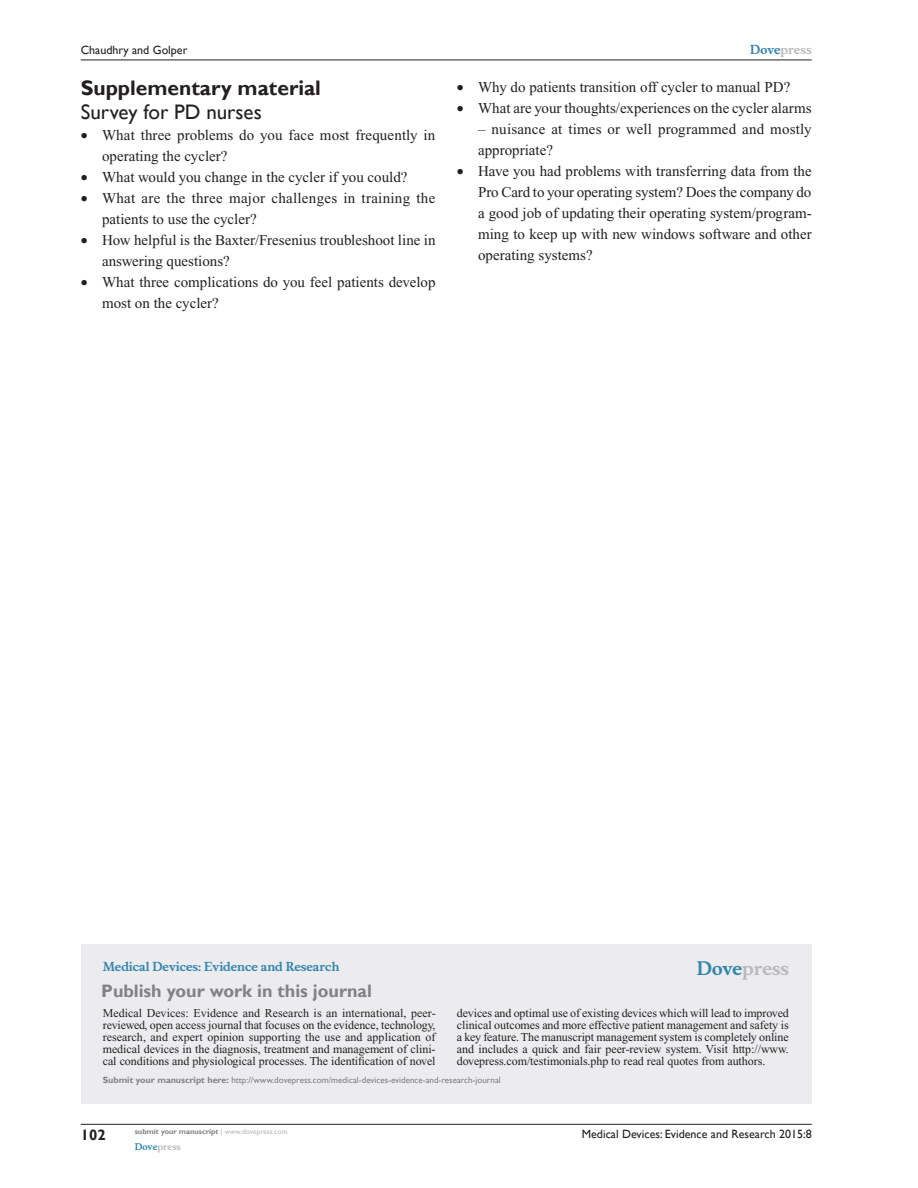
<style>
.page{position:relative;width:918px;height:1188px;background:#fff}
.page>*{position:absolute;margin:0;border:0;box-sizing:border-box;transform-origin:0 0}
.t1{font:700 21px "Gill Sans";color:#231f20}
.t2{font:21px "Gill Sans";color:#231f20}
.PromBx-H1{font:700 18px "Gill Sans";color:#808285}
.PromBx-Brand{font:700 18px "Musee";color:#b8b9bc}
.BL-m{font:15px/21px "Times New Roman";color:#231f20}
.BL-m-2{font:15px/21px "Times New Roman";letter-spacing:.02em;color:#231f20}
.t3{font:700 15px "Gill Sans";color:#231f20}
.PromBx-Tx{font:12px/12px "Times New Roman";letter-spacing:-.005em;color:#231f20;text-align:justify}
.t4{font:12px "Gill Sans";color:#231f20}
.PromBx-JrnlName{font:700 12px "Musee";color:#3485ae}
.t5{font:700 12px "Musee";color:#b8b9bc}
.PromBx-SubmitMssWebA{font:9px "Gill Sans";color:#808285}
.t6{font:700 9px "Musee";color:#b8b9bc}
.t7{font:700 7.5px "Gill Sans";color:#808285}
.s1{color:#3485ae}
.s2{font-weight:700}
.s3{font-weight:400;color:#b8b9bc}
</style>
<div class="page">
<div style="left:81px;top:944px;width:731px;height:159px;background:#ececee"></div>
<hr style="left:81px;top:1124px;width:731px;height:1px;background:#231f20">
<hr style="left:81px;top:60px;width:731px;height:1px;background:#231f20">
<p class="t4" style="left:81px;top:43px;width:108px">Chaudhry and Golper</p>
<h1 class="t1" style="left:81px;top:76px;width:242px">Supplementary material</h1>
<h2 class="t2" style="left:81px;top:100px;width:183px">Survey for PD nurses</h2>
<p class="BL-m" style="left:102px;top:125px;width:335px;text-indent:-21px">• What three problems do you face most frequently in operating the cycler?</p>
<p class="BL-m" style="left:81px;top:167px;width:328px">• What would you change in the cycler if you could?</p>
<p class="BL-m-2" style="left:102px;top:188px;width:335px;text-indent:-21px">• What are the three major challenges in training the patients to use the cycler?</p>
<p class="BL-m" style="left:102px;top:230px;width:335px;text-indent:-21px">• How helpful is the Baxter/Fresenius troubleshoot line in answering questions?</p>
<p class="BL-m" style="left:102px;top:272px;width:335px;text-indent:-21px">• What three complications do you feel patients develop most on the cycler?</p>
<p class="t5" style="left:750px;top:43px;width:63px"><span class="s1">Dove</span>press</p>
<p class="BL-m" style="left:457px;top:77px;width:335px">• Why do patients transition off cycler to manual PD?</p>
<p class="BL-m" style="left:457px;top:98px;width:356px">• What are your thoughts/experiences on the cycler alarms</p>
<p class="BL-m" style="left:478px;top:119px;width:335px">– nuisance at times or well programmed and mostly appropriate?</p>
<p class="BL-m" style="left:478px;top:161px;width:335px;text-align:justify;text-indent:-21px">• Have you had problems with transferring data from the Pro Card to your operating system? Does the company do a good job of updating their operating system/program&shy;ming to keep up with new windows software and other operating systems?</p>
<p class="PromBx-JrnlName" style="left:103px;top:959px;width:238px">Medical Devices: Evidence and Research</p>
<p class="PromBx-H1" style="left:101px;top:980px;width:272px">Publish your work in this journal</p>
<p class="PromBx-Brand" style="left:697px;top:958px;width:94px"><span class="s1">Dove</span>press</p>
<p class="PromBx-Tx" style="left:103px;top:1007px;width:334px">Medical Devices: Evidence and Research is an international, peer&shy;reviewed, open access journal that focuses on the evidence, technology, research, and expert opinion supporting the use and application of medical devices in the diagnosis, treatment and management of clini&shy;cal conditions and physiological processes. The identification of novel</p>
<p class="PromBx-Tx" style="left:457px;top:1007px;width:334px">devices and optimal use of existing devices which will lead to improved clinical outcomes and more effective patient management and safety is a key feature. The manuscript management system is completely online and includes a quick and fair peer-review system. Visit http://www. dovepress.com/testimonials.php to read real quotes from authors.</p>
<p class="PromBx-SubmitMssWebA" style="left:103px;top:1075px;width:400px"><span class="s2">Submit your manuscript here:</span> http://www.dovepress.com/medical-devices-evidence-and-research-journal</p>
<p class="t3" style="left:81px;top:1126px;width:26px">102</p>
<p class="t7" style="left:135px;top:1127px;width:154px">submit your manuscript <span class="s3">| www.dovepress.com</span></p>
<p class="t6" style="left:135px;top:1141px;width:48px"><span class="s1">Dove</span>press</p>
<p class="t4" style="left:582px;top:1127px;width:231px">Medical Devices: Evidence and Research 2015:8</p>
</div>
